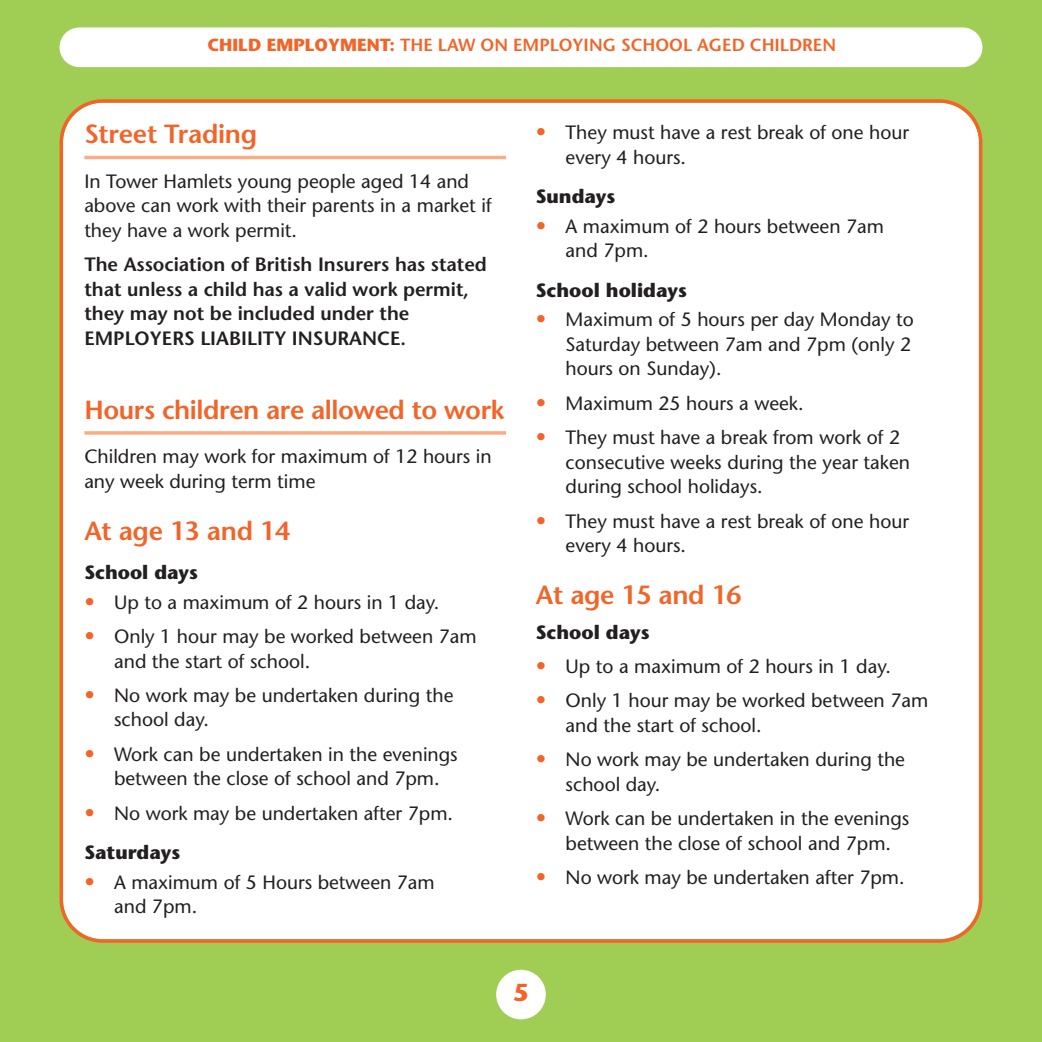
<style>
.page{position:relative;width:1042px;height:1042px;background:#a0ce55}
.page>*{position:absolute;margin:0;border:0;box-sizing:border-box;transform-origin:0 0}
.t1{font:600 26.25px "Stone Sans";letter-spacing:-.015em;color:#f26428}
.t2{font:700 24.5px "Stone Sans";color:#f26428}
.t3{font:19.25px/24.5px "Stone Sans";color:#231f20}
.t4{font:600 19.25px/24.5px "Stone Sans";color:#231f20}
.t5{font:700 19.25px "Stone Sans";color:#231f20}
.t6{font:600 17.5px "Stone Sans";color:#f26428}
.s1{font-weight:700}
.s2{font-weight:600;font-size:21px;color:#f26428}
</style>
<div class="page">
<div style="left:60px;top:99px;width:922px;height:844px;background:#fff"></div>
<hr style="left:84px;top:156px;width:422px;height:3px;background:#f9ad84">
<svg style="left:84px;top:431px;width:422px;height:4px;background:#f9b793"></svg>
<div style="left:496px;top:970px;width:50px;height:49px;background:#fff;border-radius:50%"></div>
<div style="left:60px;top:27px;width:922px;height:40px;background:#fff;border-radius:20px"></div>
<p class="t6" style="left:208px;top:38px;width:630px"><span class="s1">CHILD EMPLOYMENT:</span> THE LAW ON EMPLOYING SCHOOL AGED CHILDREN</p>
<h1 class="t1" style="left:84px;top:124px;width:174px">Street Trading</h1>
<p class="t3" style="left:84px;top:171px;width:409px">In Tower Hamlets young people aged 14 and above can work with their parents in a market if they have a work permit.</p>
<p class="t4" style="left:84px;top:254px;width:404px">The Association of British Insurers has stated that unless a child has a valid work permit, they may not be included under the EMPLOYERS LIABILITY INSURANCE.</p>
<h1 class="t1" style="left:84px;top:399px;width:421px">Hours children are allowed to work</h1>
<p class="t3" style="left:84px;top:446px;width:409px">Children may work for maximum of 12 hours in any week during term time</p>
<h1 class="t1" style="left:84px;top:520px;width:207px">At age 13 and 14</h1>
<p class="t5" style="left:84px;top:565px;width:115px">School days</p>
<p class="t3" style="left:84px;top:592px;width:357px"><span class="s2">•</span> Up to a maximum of 2 hours in 1 day.</p>
<p class="t3" style="left:114px;top:626px;width:364px;text-indent:-30px"><span class="s2">•</span> Only 1 hour may be worked between 7am and the start of school.</p>
<p class="t3" style="left:114px;top:685px;width:341px;text-indent:-30px"><span class="s2">•</span> No work may be undertaken during the school day.</p>
<p class="t3" style="left:114px;top:744px;width:345px;text-indent:-30px"><span class="s2">•</span> Work can be undertaken in the evenings between the close of school and 7pm.</p>
<p class="t3" style="left:84px;top:795px;width:370px;line-height:39.4px"><span class="s2">•</span> No work may be undertaken after 7pm.<br><span class="s1">Saturdays</span></p>
<p class="t3" style="left:114px;top:872px;width:322px;text-indent:-30px"><span class="s2">•</span> A maximum of 5 Hours between 7am and 7pm.</p>
<p class="t3" style="left:565px;top:123px;width:345px;text-indent:-30px"><span class="s2">•</span> They must have a rest break of one hour every 4 hours.</p>
<p class="t5" style="left:536px;top:189px;width:81px">Sundays</p>
<p class="t3" style="left:565px;top:216px;width:320px;text-indent:-30px"><span class="s2">•</span> A maximum of 2 hours between 7am and 7pm.</p>
<p class="t5" style="left:536px;top:283px;width:153px">School holidays</p>
<p class="t3" style="left:565px;top:309px;width:350px;text-indent:-30px"><span class="s2">•</span> Maximum of 5 hours per day Monday to<br>Saturday between 7am and 7pm (only 2 hours on Sunday).</p>
<p class="t3" style="left:536px;top:393px;width:269px"><span class="s2">•</span> Maximum 25 hours a week.</p>
<p class="t3" style="left:565px;top:427px;width:346px;text-indent:-30px"><span class="s2">•</span> They must have a break from work of 2 consecutive weeks during the year taken during school holidays.</p>
<p class="t3" style="left:565px;top:510px;width:345px;text-indent:-30px"><span class="s2">•</span> They must have a rest break of one hour every 4 hours.</p>
<h1 class="t1" style="left:536px;top:585px;width:207px">At age 15 and 16</h1>
<p class="t5" style="left:536px;top:624px;width:115px">School days</p>
<p class="t3" style="left:536px;top:656px;width:357px"><span class="s2">•</span> Up to a maximum of 2 hours in 1 day.</p>
<p class="t3" style="left:565px;top:690px;width:364px;text-indent:-30px"><span class="s2">•</span> Only 1 hour may be worked between 7am and the start of school.</p>
<p class="t3" style="left:565px;top:749px;width:341px;text-indent:-30px"><span class="s2">•</span> No work may be undertaken during the school day.</p>
<p class="t3" style="left:565px;top:808px;width:345px;text-indent:-30px"><span class="s2">•</span> Work can be undertaken in the evenings between the close of school and 7pm.</p>
<p class="t3" style="left:536px;top:867px;width:370px"><span class="s2">•</span> No work may be undertaken after 7pm.</p>
<p class="t2" style="left:513px;top:983px;width:17px">5</p>
</div>
